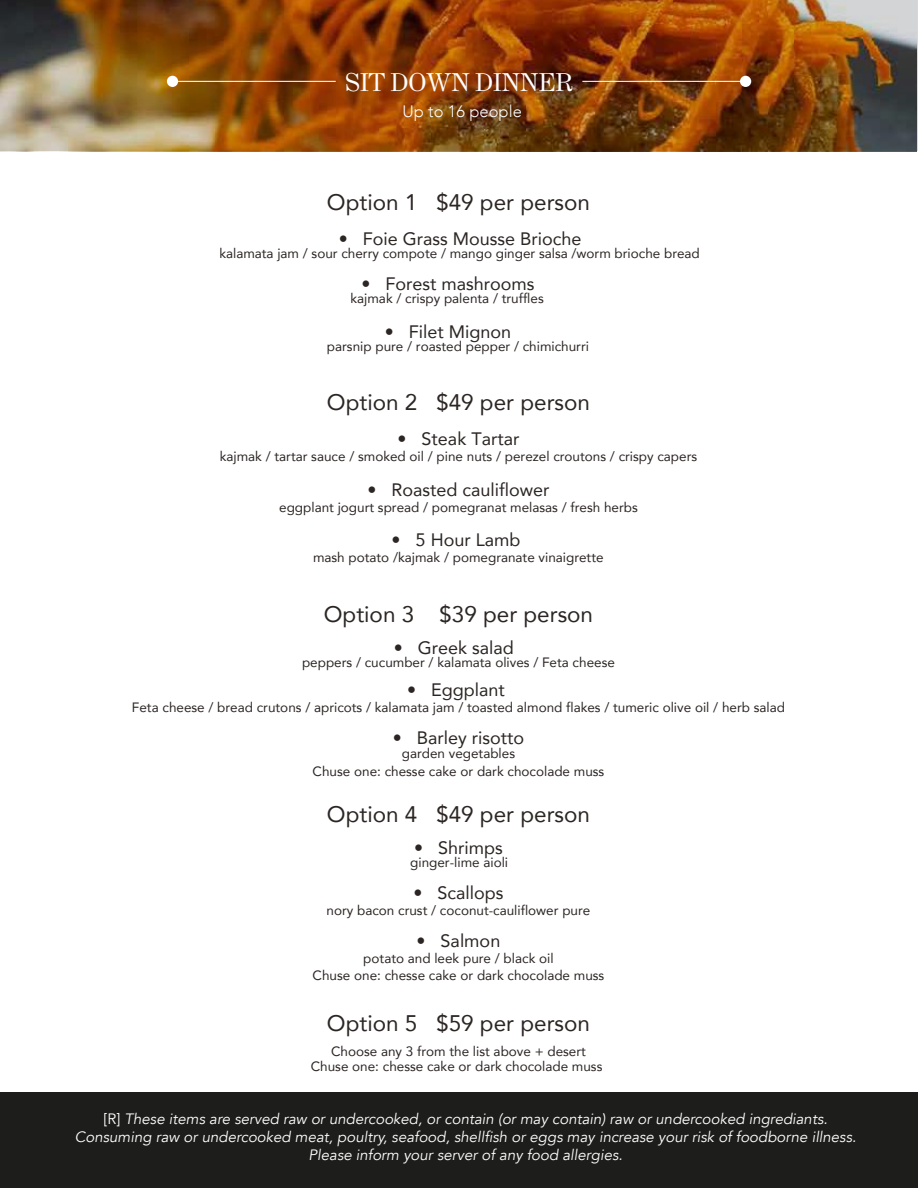
<style>
.page{position:relative;width:918px;height:1188px;background:#fff}
.page>*{position:absolute;margin:0;border:0;box-sizing:border-box;transform-origin:0 0}
.t1{font:25.5px "Hercules";color:#fff}
.t2{font:22.5px "Avenir";color:#2b2523}
.t3{font:18px "Avenir";color:#2b2523}
.t4{font:300 16.5px "Avenir";color:#fff}
.t5{font:italic 15px/18px "Avenir";color:#fff;text-align:center}
.t6{font:13.5px/17.4px "Avenir";color:#2b2523;text-align:center}
.s1{font-style:normal}
</style>
<div class="page">
<div style="left:0;top:1093px;width:918px;height:95px;background:#1d1d1b"></div>
<img style="left:0;top:0;width:918px;height:150px">
<hr style="left:582px;top:81px;width:158px;height:1px;background:#fff">
<div style="left:740px;top:76px;width:11px;height:11px;background:#fff;border-radius:50%"></div>
<hr style="left:178px;top:81px;width:158px;height:1px;background:#fff">
<div style="left:167px;top:76px;width:11px;height:11px;background:#fff;border-radius:50%"></div>
<h1 class="t1" style="left:345px;top:68px;width:230px">SIT DOWN DINNER</h1>
<p class="t4" style="left:403px;top:102px;width:121px">Up to 16 people</p>
<h2 class="t2" style="left:327px;top:184px;width:265px">Option 1 $49 per person</h2>
<h3 class="t3" style="left:339px;top:224px;width:244px">• Foie Grass Mousse Brioche</h3>
<p class="t6" style="left:219px;top:245px;width:482px">kalamata jam / sour cherry compote / mango ginger salsa /worm brioche bread</p>
<h3 class="t3" style="left:361px;top:269px;width:175px">• Forest mashrooms</h3>
<p class="t6" style="left:350px;top:290px;width:195px">kajmak / crispy palenta / truffles</p>
<h3 class="t3" style="left:385px;top:317px;width:128px">• Filet Mignon</h3>
<p class="t6" style="left:327px;top:338px;width:264px">parsnip pure / roasted pepper / chimichurri</p>
<h2 class="t2" style="left:327px;top:384px;width:265px">Option 2 $49 per person</h2>
<h3 class="t3" style="left:398px;top:424px;width:123px">• Steak Tartar</h3>
<p class="t6" style="left:220px;top:447px;width:479px">kajmak / tartar sauce / smoked oil / pine nuts / perezel croutons / crispy capers</p>
<h3 class="t3" style="left:367px;top:475px;width:184px">• Roasted cauliflower</h3>
<p class="t6" style="left:279px;top:498px;width:360px">eggplant jogurt spread / pomegranat melasas / fresh herbs</p>
<h3 class="t3" style="left:392px;top:525px;width:130px">• 5 Hour Lamb</h3>
<p class="t6" style="left:313px;top:548px;width:292px">mash potato /kajmak / pomegranate vinaigrette</p>
<h2 class="t2" style="left:324px;top:596px;width:271px">Option 3 $39 per person</h2>
<h3 class="t3" style="left:394px;top:633px;width:122px">• Greek salad</h3>
<p class="t6" style="left:302px;top:653px;width:314px">peppers / cucumber / kalamata olives / Feta cheese</p>
<h3 class="t3" style="left:407px;top:675px;width:99px">• Eggplant</h3>
<p class="t6" style="left:132px;top:698px;width:655px">Feta cheese / bread crutons / apricots / kalamata jam / toasted almond flakes / tumeric olive oil / herb salad</p>
<h3 class="t3" style="left:393px;top:723px;width:133px">• Barley risotto</h3>
<p class="t6" style="left:313px;top:744px;width:293px">garden vegetables<br>Chuse one: chesse cake or dark chocolade muss</p>
<h2 class="t2" style="left:327px;top:796px;width:265px">Option 4 $49 per person</h2>
<h3 class="t3" style="left:414px;top:833px;width:90px">• Shrimps</h3>
<p class="t6" style="left:410px;top:853px;width:99px">ginger-lime aioli</p>
<h3 class="t3" style="left:413px;top:878px;width:92px">• Scallops</h3>
<p class="t6" style="left:327px;top:901px;width:265px">nory bacon crust / coconut-cauliflower pure</p>
<h3 class="t3" style="left:417px;top:926px;width:85px">• Salmon</h3>
<p class="t6" style="left:313px;top:949px;width:293px">potato and leek pure / black oil<br>Chuse one: chesse cake or dark chocolade muss</p>
<h2 class="t2" style="left:327px;top:1005px;width:265px">Option 5 $59 per person</h2>
<p class="t6" style="left:311px;top:1044px;width:293px;line-height:14.4px">Choose any 3 from the list above + desert<br>Chuse one: chesse cake or dark chocolade muss</p>
<p class="t5" style="left:75px;top:1111px;width:783px"><span class="s1">[R]</span> These items are served raw or undercooked, or contain (or may contain) raw or undercooked ingrediants.<br>Consuming raw or undercooked meat, poultry, seafood, shellfish or eggs may increase your risk of foodborne illness.<br>Please inform your server of any food allergies.</p>
</div>
